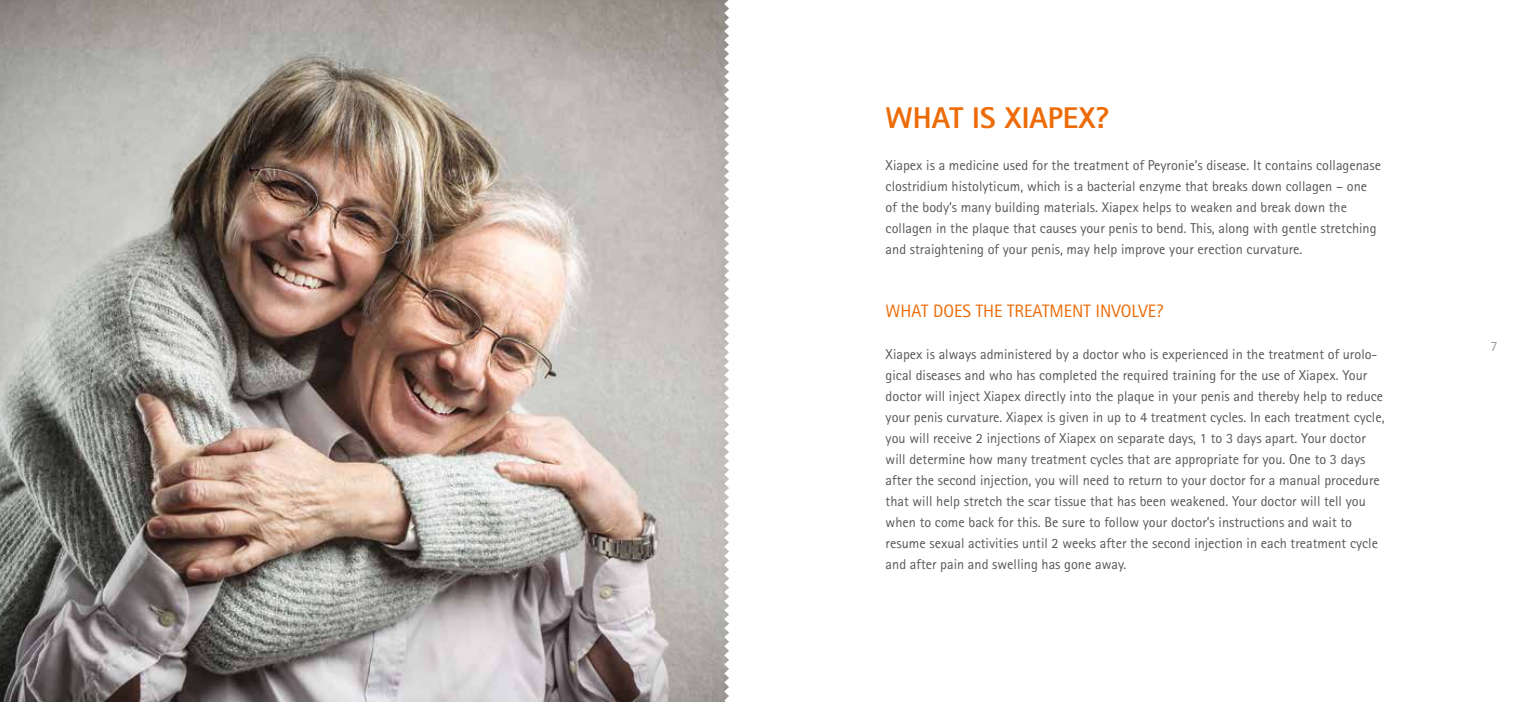
<style>
.page{position:relative;width:1531px;height:702px;background:#fff}
.page>*{position:absolute;margin:0;border:0;box-sizing:border-box;transform-origin:0 0}
.t1{font:800 30px "Rotis Sans Serif Std";color:#ed6b06}
.t2{font:18px "Rotis Sans Serif Std";color:#ed6b06}
.t3{font:14.25px/21px "Rotis Sans Serif Std";color:#575756}
.t4{font:14.25px "Rotis Sans Serif Std";color:#9d9d9c}
</style>
<div class="page">
<img style="left:0;top:0;width:724px;height:702px">
<svg style="left:724px;top:0;width:5px;height:702px"></svg>
<h1 class="t1" style="left:885px;top:98px;width:225px">WHAT IS XIAPEX?</h1>
<p class="t3" style="left:885px;top:154px;width:497px">Xiapex is a medicine used for the treatment of Peyronie’s disease. It contains collagenase clostridium histolyticum, which is a bacterial enzyme that breaks down collagen – one of the body’s many building materials. Xiapex helps to weaken and break down the collagen in the plaque that causes your penis to bend. This, along with gentle stretching and straightening of your penis, may help improve your erection curvature.</p>
<p class="t2" style="left:885px;top:300px;width:279px">WHAT DOES THE TREATMENT INVOLVE?</p>
<p class="t3" style="left:885px;top:343px;width:500px">Xiapex is always administered by a doctor who is experienced in the treatment of urolo&shy;gical diseases and who has completed the required training for the use of Xiapex. Your doctor will inject Xiapex directly into the plaque in your penis and thereby help to reduce your penis curvature. Xiapex is given in up to 4 treatment cycles. In each treatment cycle, you will receive 2 injections of Xiapex on separate days, 1 to 3 days apart. Your doctor will determine how many treatment cycles that are appropriate for you. One to 3 days after the second injection, you will need to return to your doctor for a manual procedure that will help stretch the scar tissue that has been weakened. Your doctor will tell you when to come back for this. Be sure to follow your doctor’s instructions and wait to resume sexual activities until 2 weeks after the second injection in each treatment cycle and after pain and swelling has gone away.</p>
<p class="t4" style="left:1490px;top:337px;width:9px">7</p>
</div>
